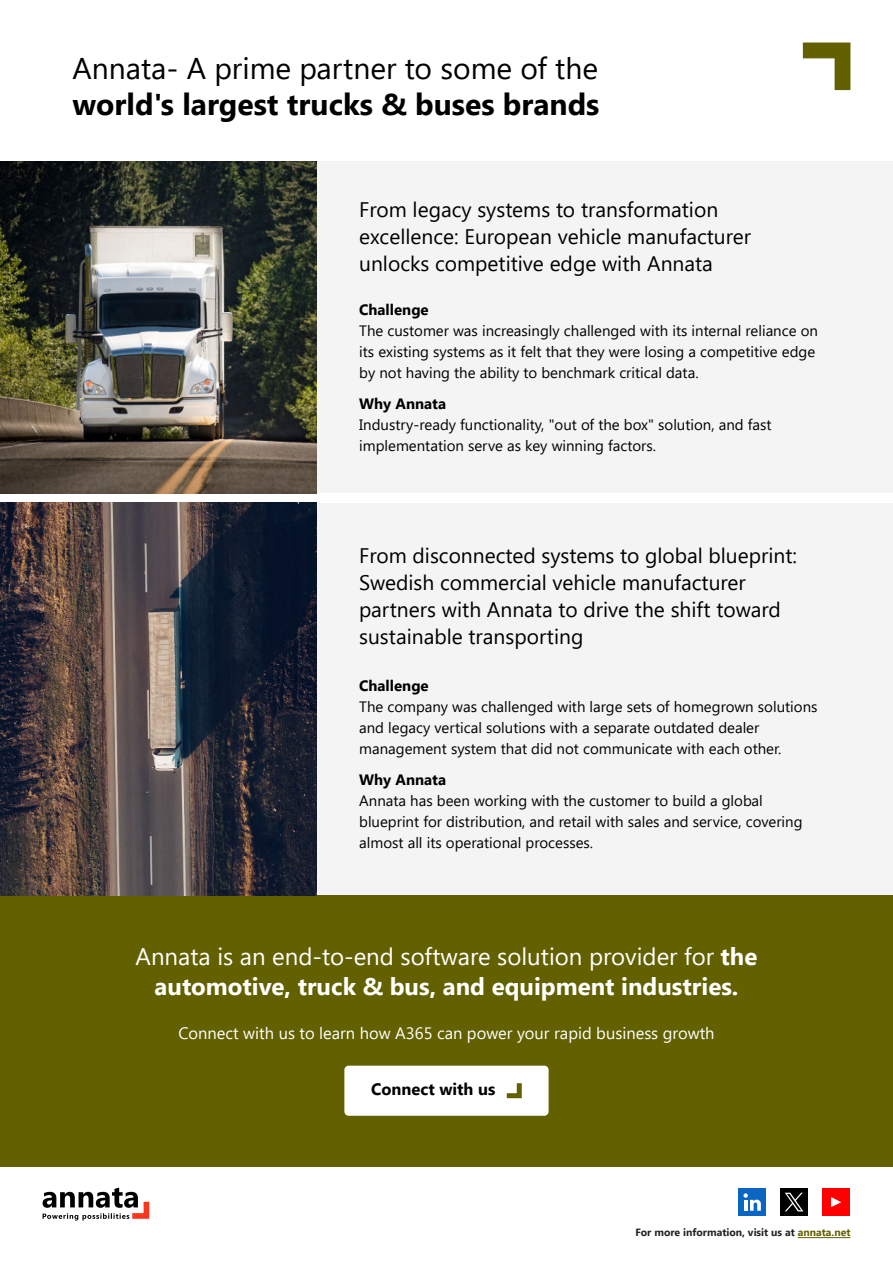
<style>
.page{position:relative;width:893px;height:1263px;background:#fff}
.page>*{position:absolute;margin:0;border:0;box-sizing:border-box;transform-origin:0 0}
.t1{font:700 30px "Segoe UI";color:#000}
.t2{font:30px "Segoe UI";color:#000}
.t3{font:24px/30px "Segoe UI";color:#fff;text-align:center}
.t4{font:21px/27px "Segoe UI";color:#000}
.t5{font:16.5px "Segoe UI";color:#fff}
.t6{font:700 16.5px "Segoe UI";color:#000}
.t7{font:15px/21px "Segoe UI";color:#000}
.t8{font:700 15px "Segoe UI";color:#000}
.t9{font:700 10.5px "Segoe UI";color:#232323}
.s1{font-weight:700}
.s2{color:#636000}
</style>
<div class="page">
<div style="left:0;top:503px;width:893px;height:392px;background:#f4f4f4"></div>
<div style="left:0;top:162px;width:893px;height:331px;background:#f4f4f4"></div>
<div style="left:0;top:895px;width:893px;height:272px;background:#636000"></div>
<div style="left:344px;top:1066px;width:205px;height:50px;background:#fff;border-radius:4px"></div>
<svg style="left:507px;top:1083px;width:15px;height:15px"></svg>
<svg style="left:43px;top:1187px;width:106px;height:33px"></svg>
<hr style="left:798px;top:1237px;width:52px;height:1px;background:#636000">
<div style="left:738px;top:1188px;width:28px;height:28px;background:#0b66c1"></div>
<svg style="left:743px;top:1193px;width:18px;height:18px"></svg>
<div style="left:780px;top:1188px;width:28px;height:28px;background:#000"></div>
<svg style="left:785px;top:1193px;width:18px;height:18px"></svg>
<div style="left:822px;top:1188px;width:28px;height:28px;background:#f00"></div>
<svg style="left:831px;top:1197px;width:10px;height:10px"></svg>
<img style="left:0;top:162px;width:316px;height:331px">
<img style="left:0;top:503px;width:316px;height:392px">
<svg style="left:803px;top:43px;width:47px;height:47px"></svg>
<h1 class="t2" style="left:73px;top:57px;width:527px">Annata- A prime partner to some of the</h1>
<h1 class="t1" style="left:73px;top:93px;width:528px">world's largest trucks &amp; buses brands</h1>
<h3 class="t4" style="left:359px;top:198px;width:393px">From legacy systems to transformation excellence: European vehicle manufacturer unlocks competitive edge with Annata</h3>
<p class="t8" style="left:359px;top:304px;width:71px">Challenge</p>
<p class="t7" style="left:359px;top:322px;width:460px">The customer was increasingly challenged with its internal reliance on its existing systems as it felt that they were losing a competitive edge by not having the ability to benchmark critical data.</p>
<p class="t8" style="left:359px;top:398px;width:88px">Why Annata</p>
<p class="t7" style="left:359px;top:415px;width:414px">Industry-ready functionality, "out of the box" solution, and fast implementation serve as key winning factors.</p>
<h3 class="t4" style="left:359px;top:544px;width:439px">From disconnected systems to global blueprint:<br>Swedish commercial vehicle manufacturer partners with Annata to drive the shift toward sustainable transporting</h3>
<p class="t8" style="left:359px;top:680px;width:71px">Challenge</p>
<p class="t7" style="left:359px;top:698px;width:460px">The company was challenged with large sets of homegrown solutions and legacy vertical solutions with a separate outdated dealer management system that did not communicate with each other.</p>
<p class="t8" style="left:359px;top:773px;width:88px">Why Annata</p>
<p class="t7" style="left:359px;top:791px;width:445px">Annata has been working with the customer to build a global blueprint for distribution, and retail with sales and service, covering almost all its operational processes.</p>
<h2 class="t3" style="left:136px;top:943px;width:623px">Annata is an end-to-end software solution provider for <span class="s1">the automotive, truck &amp; bus, and equipment industries.</span></h2>
<p class="t5" style="left:178px;top:1026px;width:538px">Connect with us to learn how A365 can power your rapid business growth</p>
<p class="t6" style="left:371px;top:1083px;width:126px">Connect with us</p>
<p class="t9" style="left:635px;top:1227px;width:217px">For more information, visit us at <span class="s2">annata.net</span></p>
</div>
